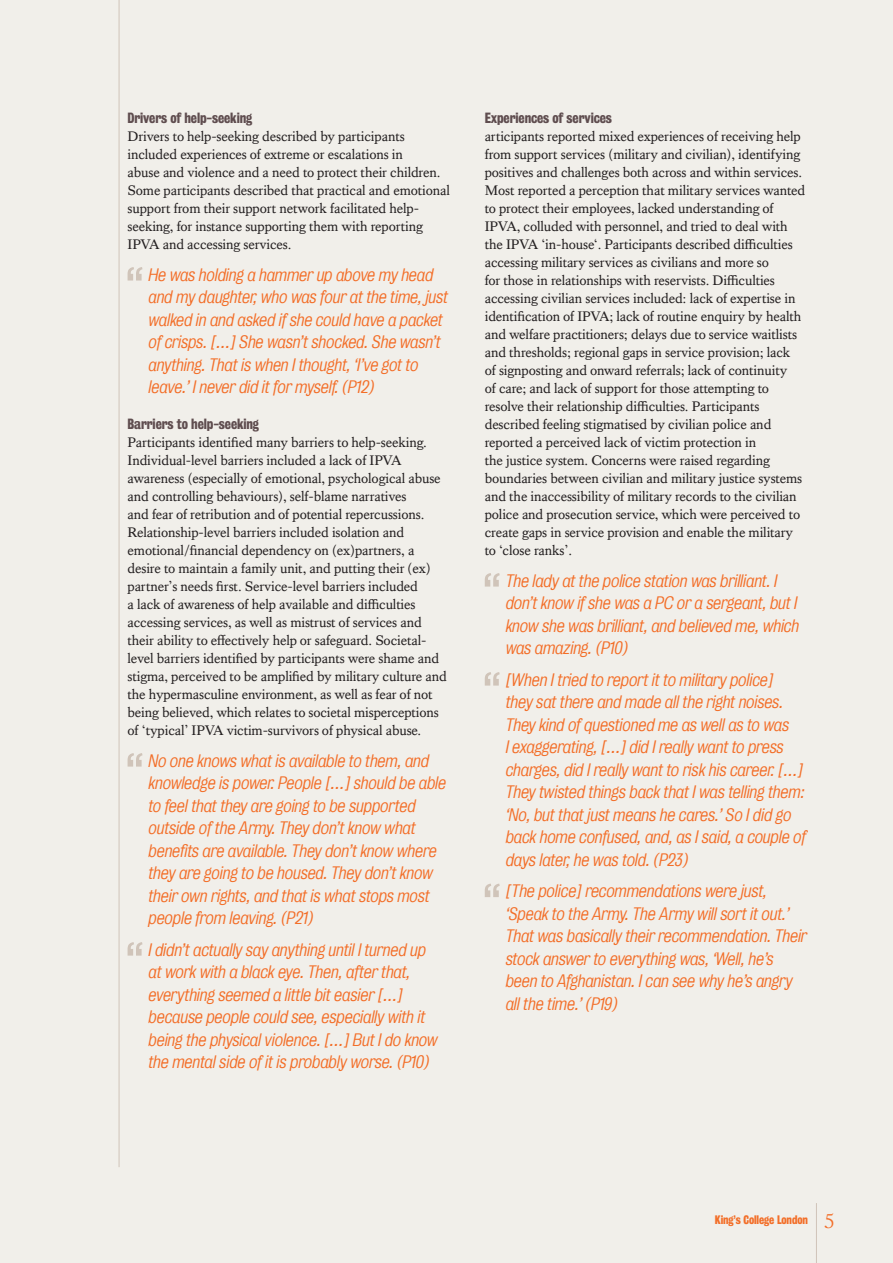
<style>
.page{position:relative;width:893px;height:1263px;background:#f1efea}
.page>*{position:absolute;margin:0;border:0;box-sizing:border-box;transform-origin:0 0}
.Main_content_-_pause{font:italic 16.5px/22.5px "Kings Bureau Grot Five One";letter-spacing:-.01em;color:#f36e28}
.t1{font:14.25px/18px "Kings Caslon Text";letter-spacing:-.01em;color:#231f20}
.Main_content_-_headi{font:13.5px "Kings Bureau Grot Three Seven";letter-spacing:-.01em;color:#5f4d4f}
.t2{font:11.25px "Kings Bureau Grot Three Seven";letter-spacing:-.01em;color:#f36e28}
.s1{font-family:"Kings Caslon Display";font-size:21px}
</style>
<div class="page">
<svg style="left:128px;top:267px;width:14px;height:14px"></svg>
<svg style="left:128px;top:753px;width:14px;height:14px"></svg>
<svg style="left:128px;top:942px;width:14px;height:14px"></svg>
<svg style="left:485px;top:573px;width:15px;height:14px"></svg>
<svg style="left:485px;top:672px;width:15px;height:14px"></svg>
<svg style="left:485px;top:884px;width:15px;height:13px"></svg>
<hr style="left:816px;top:1203px;width:1px;height:60px;background:#d0c4b9">
<hr style="left:119px;top:0;width:1px;height:1167px;background:#d0c4b9">
<p class="Main_content_-_headi" style="left:128px;top:110px;width:126px">Drivers of help-seeking</p>
<p class="t1" style="left:128px;top:127px;width:324px">Drivers to help-seeking described by participants included experiences of extreme or escalations in<br>abuse and violence and a need to protect their children.<br>Some participants described that practical and emotional support from their support network facilitated help&shy;seeking, for instance supporting them with reporting IPVA and accessing services.</p>
<p class="Main_content_-_pause" style="left:149px;top:263px;width:301px">He was holding a hammer up above my head and my daughter, who was four at the time, just walked in and asked if she could have a packet of crisps. […] She wasn’t shocked. She wasn’t anything. That is when I thought, ‘I’ve got to leave.’ I never did it for myself. (P12)</p>
<p class="Main_content_-_headi" style="left:128px;top:416px;width:133px">Barriers to help-seeking</p>
<p class="t1" style="left:128px;top:433px;width:321px">Participants identified many barriers to help-seeking.<br>Individual-level barriers included a lack of IPVA awareness (especially of emotional, psychological abuse and controlling behaviours), self-blame narratives<br>and fear of retribution and of potential repercussions.<br>Relationship-level barriers included isolation and emotional/financial dependency on (ex)partners, a desire to maintain a family unit, and putting their (ex) partner’s needs first. Service-level barriers included<br>a lack of awareness of help available and difficulties accessing services, as well as mistrust of services and their ability to effectively help or safeguard. Societal&shy;level barriers identified by participants were shame and stigma, perceived to be amplified by military culture and the hypermasculine environment, as well as fear of not being believed, which relates to societal misperceptions of ‘typical’ IPVA victim-survivors of physical abuse.</p>
<p class="Main_content_-_pause" style="left:149px;top:749px;width:299px">No one knows what is available to them, and knowledge is power. People […] should be able to feel that they are going to be supported outside of the Army. They don’t know what benefits are available. They don’t know where they are going to be housed. They don’t know their own rights, and that is what stops most people from leaving. (P21)</p>
<p class="Main_content_-_pause" style="left:149px;top:938px;width:291px">I didn’t actually say anything until I turned up at work with a black eye. Then, after that, everything seemed a little bit easier […] because people could see, especially with it being the physical violence. […] But I do know the mental side of it is probably worse. (P10)</p>
<p class="Main_content_-_headi" style="left:485px;top:110px;width:129px">Experiences of services</p>
<p class="t1" style="left:485px;top:127px;width:322px">articipants reported mixed experiences of receiving help from support services (military and civilian), identifying positives and challenges both across and within services.<br>Most reported a perception that military services wanted to protect their employees, lacked understanding of IPVA, colluded with personnel, and tried to deal with the IPVA ‘in-house‘. Participants described difficulties accessing military services as civilians and more so<br>for those in relationships with reservists. Difficulties accessing civilian services included: lack of expertise in identification of IPVA; lack of routine enquiry by health and welfare practitioners; delays due to service waitlists and thresholds; regional gaps in service provision; lack<br>of signposting and onward referrals; lack of continuity<br>of care; and lack of support for those attempting to resolve their relationship difficulties. Participants described feeling stigmatised by civilian police and reported a perceived lack of victim protection in<br>the justice system. Concerns were raised regarding boundaries between civilian and military justice systems and the inaccessibility of military records to the civilian police and prosecution service, which were perceived to create gaps in service provision and enable the military to ‘close ranks’.</p>
<p class="Main_content_-_pause" style="left:506px;top:569px;width:295px">The lady at the police station was brilliant. I don’t know if she was a PC or a sergeant, but I know she was brilliant, and believed me, which was amazing. (P10)</p>
<p class="Main_content_-_pause" style="left:506px;top:668px;width:302px">[When I tried to report it to military police]<br>they sat there and made all the right noises.<br>They kind of questioned me as well as to was<br>I exaggerating, […] did I really want to press charges, did I really want to risk his career. […] They twisted things back that I was telling them: ‘No, but that just means he cares.’ So I did go back home confused, and, as I said, a couple of days later, he was told. (P23)</p>
<p class="Main_content_-_pause" style="left:506px;top:880px;width:303px">[The police] recommendations were just, ‘Speak to the Army. The Army will sort it out.’ That was basically their recommendation. Their stock answer to everything was, ‘Well, he’s been to Afghanistan. I can see why he’s angry all the time.’ (P19)</p>
<p class="t2" style="left:715px;top:1213px;width:121px">King’s College London <span class="s1">5</span></p>
</div>
